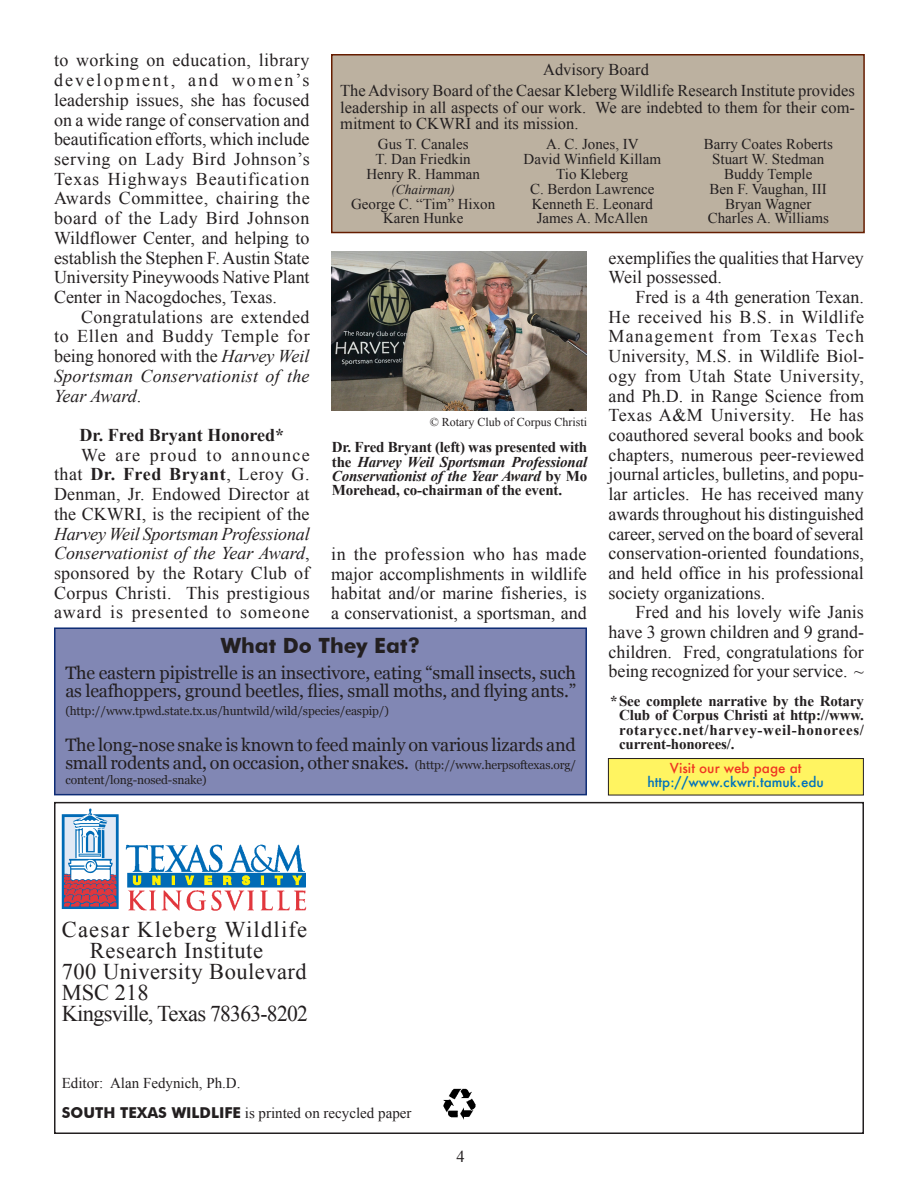
<style>
.page{position:relative;width:918px;height:1188px;background:#fff}
.page>*{position:absolute;margin:0;border:0;box-sizing:border-box;transform-origin:0 0}
.t1{font:22.5px "Times New Roman";letter-spacing:.02em;color:#231f20}
.t2{font:22.5px "Times New Roman";letter-spacing:-.035em;color:#231f20}
.t3{font:22.5px "Times New Roman";letter-spacing:.055em;color:#231f20}
.t4{font:700 21px "Futura BT";color:#231f20}
.t5{font:18px/19.6px "Times New Roman";color:#231f20;text-align:justify}
.t6{font:18px/18px "Georgia";letter-spacing:-.01em;color:#231f20}
.t7{font:700 18px "Times New Roman";color:#231f20}
.Body_Text{font:16.5px/16.4px "Times New Roman";color:#231f20;text-align:justify}
.Body_Text-2{font:15px "Times New Roman";color:#231f20}
.t8{font:700 15px/14.2px "Times New Roman";letter-spacing:-.01em;color:#231f20;text-align:justify}
.t9{font:500 13.5px "Futura";color:#0072bc}
.t10{font:500 13.5px "Futura";color:#ef3522}
.Body_Text-3{font:italic 13.5px "Times New Roman";color:#231f20}
.t11{font:12px "Georgia";letter-spacing:-.01em;color:#231f20}
.t12{font:12px "Times New Roman";color:#231f20}
.s1{font-style:italic}
.s2{font-weight:700}
.s3{font-size:12px}
.s4{font-family:"Futura BT";font-weight:700}
</style>
<div class="page">
<div style="left:331px;top:54px;width:534px;height:179px;background:#bcb1a0;border:2px solid #661d00"></div>
<div style="left:54px;top:802px;width:810px;height:332px;border:2px solid #231f20"></div>
<div style="left:128px;top:874px;width:177px;height:13px;background:#006bb6"></div>
<div style="left:127px;top:873px;width:179px;height:15px;border:1px solid #006bb6"></div>
<svg style="left:133px;top:876px;width:8px;height:9px"></svg>
<svg style="left:153px;top:876px;width:7px;height:9px"></svg>
<svg style="left:172px;top:876px;width:3px;height:9px"></svg>
<svg style="left:185px;top:876px;width:9px;height:9px"></svg>
<svg style="left:205px;top:876px;width:7px;height:9px"></svg>
<svg style="left:223px;top:876px;width:9px;height:9px"></svg>
<svg style="left:242px;top:876px;width:8px;height:9px"></svg>
<svg style="left:261px;top:876px;width:3px;height:9px"></svg>
<svg style="left:275px;top:876px;width:8px;height:9px"></svg>
<svg style="left:293px;top:876px;width:9px;height:9px"></svg>
<svg style="left:62px;top:809px;width:57px;height:100px"></svg>
<img style="left:125px;top:844px;width:180px;height:28px">
<img style="left:128px;top:890px;width:179px;height:21px">
<img style="left:443px;top:1088px;width:33px;height:32px">
<div style="left:608px;top:759px;width:255px;height:36px;background:#fff461"></div>
<div style="left:608px;top:758px;width:256px;height:37px;border:1px solid #231f20"></div>
<div style="left:54px;top:627px;width:533px;height:168px;background:#8187b4;border:2px solid #0e2c75"></div>
<img style="left:331px;top:252px;width:256px;height:159px">
<p class="t5" style="left:54px;top:50px;width:257px">to working on education, library development, and women’s leadership issues, she has focused on a wide range of conservation and beautification efforts, which include serving on Lady Bird Johnson’s Texas Highways Beautification Awards Committee, chairing the board of the Lady Bird Johnson Wildflower Center, and helping to establish the Stephen F. Austin State University Pineywoods Native Plant Center in Nacogdoches, Texas.</p>
<p class="t5" style="left:54px;top:307px;width:257px;text-indent:27px">Congratulations are extended to Ellen and Buddy Temple for being honored with the <span class="s1">Harvey Weil Sportsman Conservationist of the Year Award</span>.</p>
<p class="t7" style="left:79px;top:423px;width:206px">Dr. Fred Bryant Honored*</p>
<p class="t5" style="left:54px;top:445px;width:257px;text-indent:27px">We are proud to announce that <span class="s2">Dr. Fred Bryant</span>, Leroy G.<br>Denman, Jr. Endowed Director at the CKWRI, is the recipient of the <span class="s1">Harvey Weil Sportsman Professional Conservationist of the Year Award</span>, sponsored by the Rotary Club of Corpus Christi. This prestigious award is presented to someone</p>
<p class="Body_Text" style="left:543px;top:61px;width:107px">Advisory Board</p>
<p class="Body_Text" style="left:340px;top:82px;width:516px">The Advisory Board of the Caesar Kleberg Wildlife Research Institute provides leadership in all aspects of our work. We are indebted to them for their com&shy;mitment to CKWRI and its mission.</p>
<p class="Body_Text-2" style="left:378px;top:134px;width:92px">Gus T. Canales</p>
<p class="Body_Text-2" style="left:376px;top:149px;width:97px">T. Dan Friedkin</p>
<p class="Body_Text-2" style="left:366px;top:164px;width:115px">Henry R. Hamman</p>
<p class="Body_Text-3" style="left:391px;top:180px;width:65px">(Chairman)</p>
<p class="Body_Text-2" style="left:351px;top:193px;width:146px">George C. “Tim” Hixon</p>
<p class="Body_Text-2" style="left:383px;top:208px;width:82px">Karen Hunke</p>
<p class="Body_Text-2" style="left:704px;top:134px;width:131px">Barry Coates Roberts</p>
<p class="Body_Text-2" style="left:712px;top:149px;width:114px">Stuart W. Stedman</p>
<p class="Body_Text-2" style="left:724px;top:164px;width:90px">Buddy Temple</p>
<p class="Body_Text-2" style="left:710px;top:179px;width:119px">Ben F. Vaughan, III</p>
<p class="Body_Text-2" style="left:725px;top:193px;width:88px">Bryan Wagner</p>
<p class="Body_Text-2" style="left:708px;top:208px;width:123px">Charles A. Williams</p>
<p class="Body_Text-2" style="left:546px;top:134px;width:94px">A. C. Jones, IV</p>
<p class="Body_Text-2" style="left:524px;top:149px;width:139px">David Winfield Killam</p>
<p class="Body_Text-2" style="left:556px;top:164px;width:74px">Tio Kleberg</p>
<p class="Body_Text-2" style="left:530px;top:179px;width:126px">C. Berdon Lawrence</p>
<p class="Body_Text-2" style="left:532px;top:193px;width:123px">Kenneth E. Leonard</p>
<p class="Body_Text-2" style="left:537px;top:208px;width:113px">James A. McAllen</p>
<p class="t5" style="left:609px;top:247px;width:257px">exemplifies the qualities that Harvey<br>Weil possessed.</p>
<p class="t5" style="left:609px;top:287px;width:257px;text-indent:27px">Fred is a 4th generation Texan.<br>He received his B.S. in Wildlife Management from Texas Tech University, M.S. in Wildlife Biol&shy;ogy from Utah State University, and Ph.D. in Range Science from Texas A&amp;M University. He has coauthored several books and book chapters, numerous peer-reviewed journal articles, bulletins, and popu&shy;lar articles. He has received many awards throughout his distinguished career, served on the board of several conservation-oriented foundations, and held office in his professional society organizations.</p>
<p class="t5" style="left:609px;top:602px;width:257px;text-indent:27px">Fred and his lovely wife Janis have 3 grown children and 9 grand&shy;children. Fred, congratulations for being recognized for your service. ~</p>
<p class="t12" style="left:430px;top:414px;width:159px">© Rotary Club of Corpus Christi</p>
<p class="t8" style="left:332px;top:440px;width:257px">Dr. Fred Bryant (left) was presented with the <span class="s1">Harvey Weil Sportsman Professional Conservationist of the Year Award</span> by Mo Morehead, co-chairman of the event.</p>
<p class="t5" style="left:331px;top:544px;width:257px">in the profession who has made major accomplishments in wildlife habitat and/or marine fisheries, is a conservationist, a sportsman, and</p>
<p class="t4" style="left:221px;top:633px;width:201px">What Do They Eat?</p>
<p class="t6" style="left:65px;top:664px;width:512px">The eastern pipistrelle is an insectivore, eating “small insects, such as leafhoppers, ground beetles, flies, small moths, and flying ants.”</p>
<p class="t11" style="left:65px;top:704px;width:325px">(http://www.tpwd.state.tx.us/huntwild/wild/species/easpip/)</p>
<p class="t6" style="left:65px;top:736px;width:512px">The long-nose snake is known to feed mainly on various lizards and small rodents and, on occasion, other snakes. <span class="s3">(http://www.herpsoftexas.org/</span></p>
<p class="t11" style="left:65px;top:773px;width:143px">content/long-nosed-snake)</p>
<p class="t8" style="left:619px;top:694px;width:246px;text-indent:-9px">*See complete narrative by the Rotary Club of Corpus Christi at http://www. rotarycc.net/harvey-weil-honorees/ current-honorees/.</p>
<p class="t10" style="left:670px;top:759px;width:133px">Visit our web page at</p>
<p class="t9" style="left:647px;top:773px;width:178px">http://www.ckwri.tamuk.edu</p>
<p class="t3" style="left:62px;top:915px;width:247px">Caesar Kleberg Wildlife</p>
<p class="t1" style="left:90px;top:936px;width:175px">Research Institute</p>
<p class="t1" style="left:62px;top:957px;width:247px">700 University Boulevard</p>
<p class="t1" style="left:62px;top:978px;width:88px">MSC 218</p>
<p class="t2" style="left:62px;top:999px;width:248px">Kingsville, Texas 78363-8202</p>
<p class="Body_Text-2" style="left:62px;top:1073px;width:180px">Editor: Alan Fedynich, Ph.D.</p>
<p class="Body_Text-2" style="left:62px;top:1103px;width:351px"><span class="s4">SOUTH TEXAS WILDLIFE</span> is printed on recycled paper</p>
<p class="Body_Text" style="left:457px;top:1148px;width:10px">4</p>
</div>
